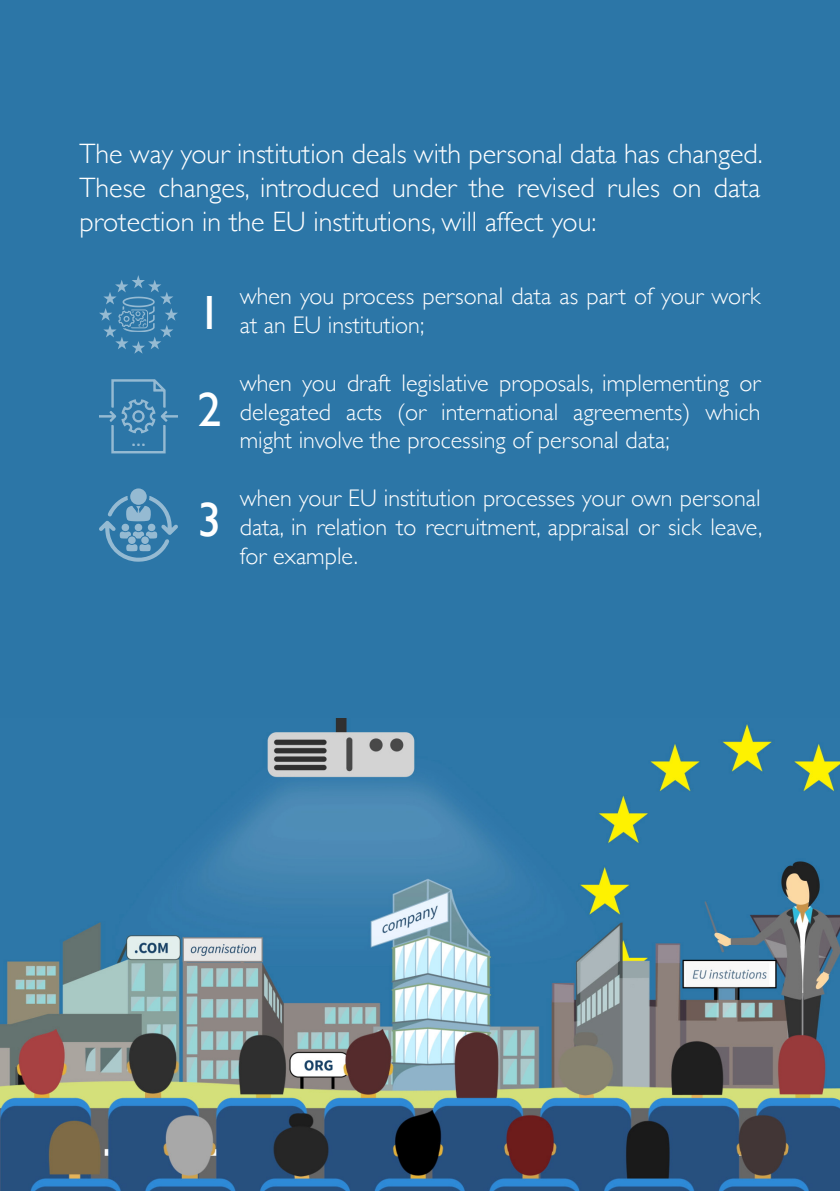
<style>
.page{position:relative;width:840px;height:1191px;background:#fff}
.page>*{position:absolute;margin:0;border:0;box-sizing:border-box;transform-origin:0 0}
.t1{font:48px "Gill Sans";color:#fff}
.t2{font:300 28px/33.6px "Gill Sans";color:#fff;text-align:justify}
.t3{font:300 24px/28.8px "Gill Sans";color:#fff;text-align:justify}
</style>
<div class="page">
<div style="left:0;top:0;width:839px;height:1191px;background:#2c76a7"></div>
<img style="left:0;top:718px;width:839px;height:473px">
<svg style="left:99px;top:275px;width:79px;height:79px"></svg>
<svg style="left:99px;top:379px;width:79px;height:74px"></svg>
<svg style="left:130px;top:488px;width:17px;height:17px"></svg>
<svg style="left:99px;top:496px;width:79px;height:66px"></svg>
<svg style="left:128px;top:536px;width:8px;height:8px"></svg>
<div style="left:135px;top:524px;width:7px;height:7px;background:#95bad2;border-radius:50%"></div>
<svg style="left:121px;top:524px;width:8px;height:7px"></svg>
<svg style="left:141px;top:536px;width:8px;height:8px"></svg>
<div style="left:148px;top:524px;width:7px;height:7px;background:#95bad2;border-radius:50%"></div>
<p class="t2" style="left:79px;top:136px;width:684px">The way your institution deals with personal data has changed.<br>These changes, introduced under the revised rules on data protection in the EU institutions, will affect you:</p>
<p class="t1" style="left:197px;top:285px;width:25px">1</p>
<p class="t1" style="left:197px;top:381px;width:25px">2</p>
<p class="t1" style="left:197px;top:491px;width:25px">3</p>
<p class="t3" style="left:240px;top:281px;width:522px">when you process personal data as part of your work at an EU institution;</p>
<p class="t3" style="left:240px;top:367px;width:522px">when you draft legislative proposals, implementing or delegated acts (or international agreements) which might involve the processing of personal data;</p>
<p class="t3" style="left:240px;top:483px;width:524px">when your EU institution processes your own personal data, in relation to recruitment, appraisal or sick leave, for example.</p>
</div>
